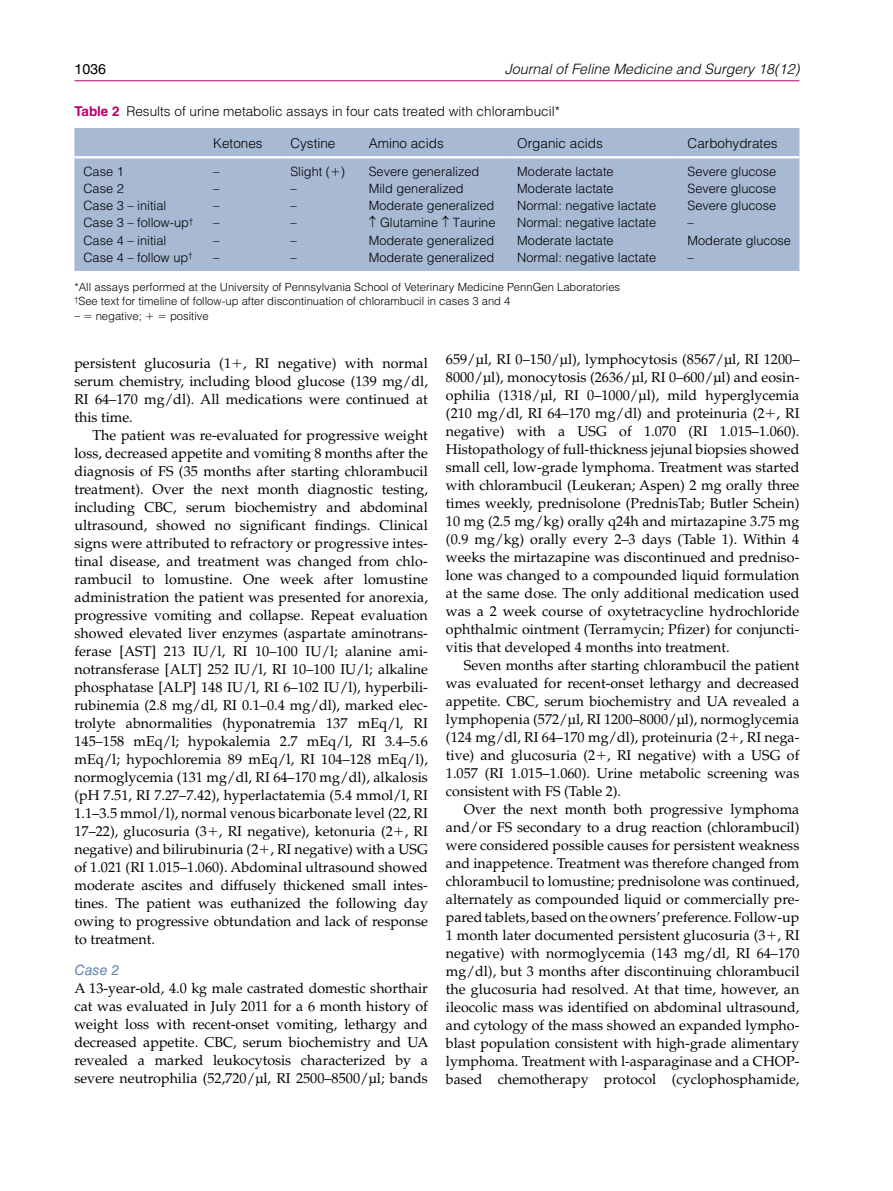
<style>
.page{position:relative;width:893px;height:1191px;background:#fff}
.page>*{position:absolute;margin:0;border:0;box-sizing:border-box;transform-origin:0 0}
.t1{font:14.25px/18px "Palatino LT Std";color:#000;text-align:justify}
.t2{font:italic 300 14.25px "Helvetica LT Std";color:#000}
.t3{font:italic 14.25px "Helvetica LT Std";color:#5f85ae}
.t4{font:14.25px "Helvetica LT Std";color:#000}
.t5{font:300 13.5px "Helvetica LT Std";color:#000}
.t6{font:300 12.75px "Helvetica LT Std";color:#000}
.t7{font:300 11.25px "Helvetica LT Std";color:#000}
.s1{font-weight:700;color:#b6006d}
</style>
<div class="page">
<hr style="left:74px;top:80px;width:725px;height:1px;background:#b6006d">
<div style="left:74px;top:128px;width:725px;height:143px;background:#a7b9d3"></div>
<hr style="left:74px;top:156px;width:130px;height:2px;background:#fff">
<hr style="left:204px;top:156px;width:77px;height:2px;background:#fff">
<hr style="left:281px;top:156px;width:79px;height:2px;background:#fff">
<hr style="left:360px;top:156px;width:148px;height:2px;background:#fff">
<hr style="left:508px;top:156px;width:171px;height:2px;background:#fff">
<hr style="left:679px;top:156px;width:120px;height:2px;background:#fff">
<svg style="left:332px;top:168px;width:7px;height:7px"></svg>
<p class="t4" style="left:74px;top:61px;width:33px">1036</p>
<p class="t2" style="left:505px;top:60px;width:296px">Journal of Feline Medicine and Surgery 18(12)</p>
<p class="t5" style="left:74px;top:103px;width:487px"><span class="s1">Table 2</span> Results of urine metabolic assays in four cats treated with chlorambucil*</p>
<p class="t5" style="left:213px;top:135px;width:51px">Ketones</p>
<p class="t5" style="left:290px;top:135px;width:47px">Cystine</p>
<p class="t5" style="left:369px;top:135px;width:77px">Amino acids</p>
<p class="t5" style="left:517px;top:135px;width:87px">Organic acids</p>
<p class="t5" style="left:688px;top:135px;width:92px">Carbohydrates</p>
<p class="t6" style="left:83px;top:163px;width:42px">Case 1</p>
<p class="t6" style="left:213px;top:163px;width:8px">–</p>
<p class="t6" style="left:290px;top:163px;width:56px">Slight ( )</p>
<p class="t6" style="left:369px;top:163px;width:112px">Severe generalized</p>
<p class="t6" style="left:517px;top:163px;width:98px">Moderate lactate</p>
<p class="t6" style="left:688px;top:163px;width:90px">Severe glucose</p>
<p class="t6" style="left:83px;top:180px;width:42px">Case 2</p>
<p class="t6" style="left:213px;top:180px;width:8px">–</p>
<p class="t6" style="left:290px;top:180px;width:8px">–</p>
<p class="t6" style="left:369px;top:180px;width:96px">Mild generalized</p>
<p class="t6" style="left:517px;top:180px;width:98px">Moderate lactate</p>
<p class="t6" style="left:688px;top:180px;width:90px">Severe glucose</p>
<p class="t6" style="left:83px;top:198px;width:84px">Case 3 – initial</p>
<p class="t6" style="left:213px;top:198px;width:8px">–</p>
<p class="t6" style="left:290px;top:198px;width:8px">–</p>
<p class="t6" style="left:369px;top:198px;width:127px">Moderate generalized</p>
<p class="t6" style="left:517px;top:198px;width:140px">Normal: negative lactate</p>
<p class="t6" style="left:688px;top:198px;width:90px">Severe glucose</p>
<p class="t6" style="left:83px;top:215px;width:112px">Case 3 – follow-up<sup>†</sup></p>
<p class="t6" style="left:213px;top:215px;width:8px">–</p>
<p class="t6" style="left:290px;top:215px;width:8px">–</p>
<p class="t6" style="left:369px;top:215px;width:128px">↑ Glutamine ↑ Taurine</p>
<p class="t6" style="left:517px;top:215px;width:140px">Normal: negative lactate</p>
<p class="t6" style="left:688px;top:215px;width:8px">–</p>
<p class="t6" style="left:83px;top:232px;width:84px">Case 4 – initial</p>
<p class="t6" style="left:213px;top:232px;width:8px">–</p>
<p class="t6" style="left:290px;top:232px;width:8px">–</p>
<p class="t6" style="left:369px;top:232px;width:127px">Moderate generalized</p>
<p class="t6" style="left:517px;top:232px;width:98px">Moderate lactate</p>
<p class="t6" style="left:688px;top:232px;width:105px">Moderate glucose</p>
<p class="t6" style="left:83px;top:249px;width:111px">Case 4 – follow up<sup>†</sup></p>
<p class="t6" style="left:213px;top:249px;width:8px">–</p>
<p class="t6" style="left:290px;top:249px;width:8px">–</p>
<p class="t6" style="left:369px;top:249px;width:127px">Moderate generalized</p>
<p class="t6" style="left:517px;top:249px;width:140px">Normal: negative lactate</p>
<p class="t6" style="left:688px;top:249px;width:8px">–</p>
<p class="t7" style="left:74px;top:280px;width:547px">*All assays performed at the University of Pennsylvania School of Veterinary Medicine PennGen Laboratories</p>
<p class="t7" style="left:74px;top:294px;width:438px"><sup>†</sup>See text for timeline of follow-up after discontinuation of chlorambucil in cases 3 and 4</p>
<p class="t7" style="left:96px;top:309px;width:48px">negative;</p>
<p class="t7" style="left:170px;top:309px;width:40px">positive</p>
<p class="t1" style="left:74px;top:354px;width:355px">persistent glucosuria (1 , RI negative) with normal serum chemistry, including blood glucose (139 mg/dl, RI 64–170 mg/dl). All medications were continued at this time.</p>
<p class="t1" style="left:74px;top:426px;width:355px;text-indent:18px">The patient was re-evaluated for progressive weight loss, decreased appetite and vomiting 8 months after the diagnosis of FS (35 months after starting chlorambucil treatment). Over the next month diagnostic testing, including CBC, serum biochemistry and abdominal ultrasound, showed no significant findings. Clinical signs were attributed to refractory or progressive intes&shy;tinal disease, and treatment was changed from chlo&shy;rambucil to lomustine. One week after lomustine administration the patient was presented for anorexia, progressive vomiting and collapse. Repeat evaluation showed elevated liver enzymes (aspartate aminotrans&shy;ferase [AST] 213 IU/l, RI 10–100 IU/l; alanine ami&shy;notransferase [ALT] 252 IU/l, RI 10–100 IU/l; alkaline phosphatase [ALP] 148 IU/l, RI 6–102 IU/l), hyperbili&shy;rubinemia (2.8 mg/dl, RI 0.1–0.4 mg/dl), marked elec&shy;trolyte abnormalities (hyponatremia 137 mEq/l, RI 145–158 mEq/l; hypokalemia 2.7 mEq/l, RI 3.4–5.6 mEq/l; hypochloremia 89 mEq/l, RI 104–128 mEq/l), normoglycemia (131 mg/dl, RI 64–170 mg/dl), alkalosis (pH 7.51, RI 7.27–7.42), hyperlactatemia (5.4 mmol/l, RI 1.1–3.5 mmol/l), normal venous bicarbonate level (22, RI 17–22), glucosuria (3 , RI negative), ketonuria (2 , RI negative) and bilirubinuria (2 , RI negative) with a USG of 1.021 (RI 1.015–1.060). Abdominal ultrasound showed moderate ascites and diffusely thickened small intes&shy;tines. The patient was euthanized the following day owing to progressive obtundation and lack of response to treatment.</p>
<p class="t3" style="left:74px;top:962px;width:47px">Case 2</p>
<p class="t1" style="left:74px;top:979px;width:356px">A 13-year-old, 4.0 kg male castrated domestic shorthair cat was evaluated in July 2011 for a 6 month history of weight loss with recent-onset vomiting, lethargy and decreased appetite. CBC, serum biochemistry and UA revealed a marked leukocytosis characterized by a severe neutrophilia (52,720/µl, RI 2500–8500/µl; bands</p>
<p class="t1" style="left:446px;top:350px;width:355px">659/µl, RI 0–150/µl), lymphocytosis (8567/µl, RI 1200– 8000/µl), monocytosis (2636/µl, RI 0–600/µl) and eosin&shy;ophilia (1318/µl, RI 0–1000/µl), mild hyperglycemia (210 mg/dl, RI 64–170 mg/dl) and proteinuria (2 , RI negative) with a USG of 1.070 (RI 1.015–1.060).<br>Histopathology of full-thickness jejunal biopsies showed small cell, low-grade lymphoma. Treatment was started with chlorambucil (Leukeran; Aspen) 2 mg orally three times weekly, prednisolone (PrednisTab; Butler Schein)<br>10 mg (2.5 mg/kg) orally q24h and mirtazapine 3.75 mg (0.9 mg/kg) orally every 2–3 days (Table 1). Within 4 weeks the mirtazapine was discontinued and predniso&shy;lone was changed to a compounded liquid formulation at the same dose. The only additional medication used was a 2 week course of oxytetracycline hydrochloride ophthalmic ointment (Terramycin; Pfizer) for conjuncti&shy;vitis that developed 4 months into treatment.</p>
<p class="t1" style="left:446px;top:656px;width:355px;text-indent:18px">Seven months after starting chlorambucil the patient was evaluated for recent-onset lethargy and decreased appetite. CBC, serum biochemistry and UA revealed a lymphopenia (572/µl, RI 1200–8000/µl), normoglycemia (124 mg/dl, RI 64–170 mg/dl), proteinuria (2 , RI nega&shy;tive) and glucosuria (2 , RI negative) with a USG of 1.057 (RI 1.015–1.060). Urine metabolic screening was consistent with FS (Table 2).</p>
<p class="t1" style="left:446px;top:800px;width:355px;text-indent:18px">Over the next month both progressive lymphoma and/or FS secondary to a drug reaction (chlorambucil) were considered possible causes for persistent weakness and inappetence. Treatment was therefore changed from chlorambucil to lomustine; prednisolone was continued, alternately as compounded liquid or commercially pre&shy;pared tablets, based on the owners’ preference. Follow-up 1 month later documented persistent glucosuria (3 , RI negative) with normoglycemia (143 mg/dl, RI 64–170 mg/dl), but 3 months after discontinuing chlorambucil the glucosuria had resolved. At that time, however, an ileocolic mass was identified on abdominal ultrasound, and cytology of the mass showed an expanded lympho&shy;blast population consistent with high-grade alimentary lymphoma. Treatment with l-asparaginase and a CHOP&shy;based chemotherapy protocol (cyclophosphamide,</p>
</div>
